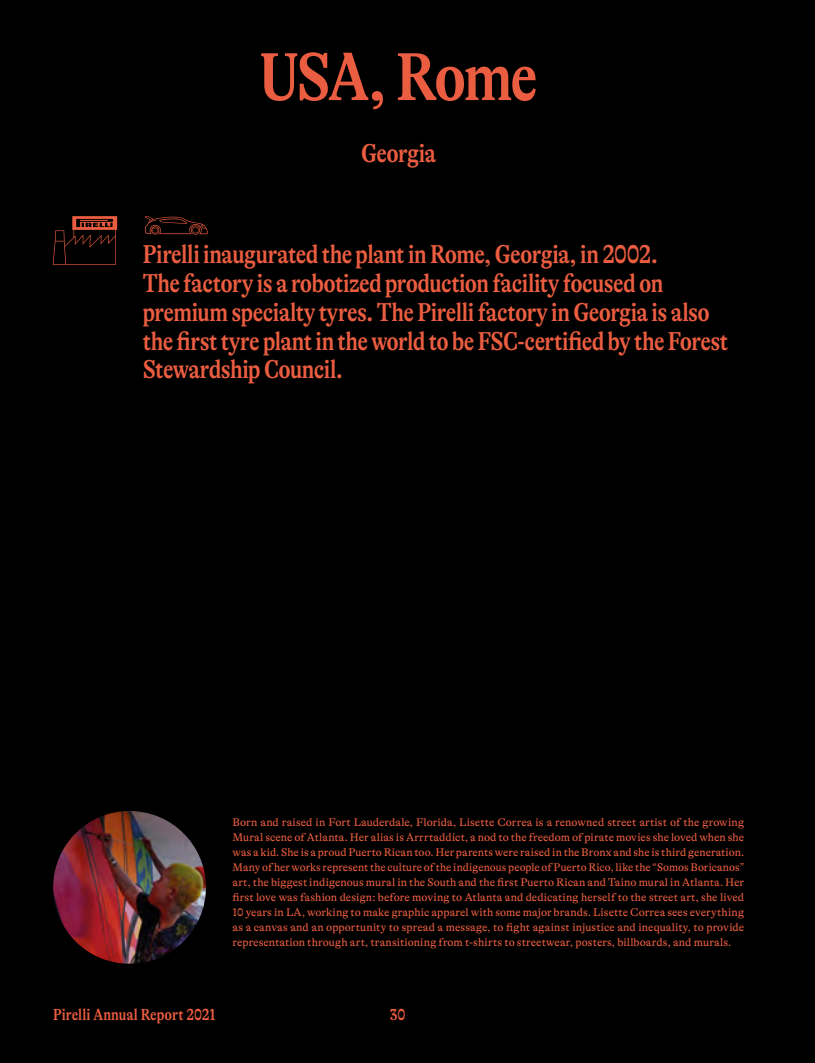
<style>
.page{position:relative;width:815px;height:1063px;background:#000}
.page>*{position:absolute;margin:0;border:0;box-sizing:border-box;transform-origin:0 0}
.t1{font:500 condensed 68.75px "GT Alpina";color:#eb5d40}
.t2{font:500 condensed 26.25px/28.8px "GT Alpina";letter-spacing:-.015em;color:#eb5d40}
.t3{font:500 condensed 16.25px "GT Alpina";letter-spacing:.005em;color:#eb5d40}
.t4{font:11.25px/15px "GT Alpina";letter-spacing:.01em;color:#eb5d40;text-align:justify}
</style>
<div class="page">
<img style="left:53px;top:811px;width:153px;height:153px;border-radius:76px">
<svg style="left:53px;top:216px;width:64px;height:49px"></svg>
<svg style="left:145px;top:216px;width:63px;height:19px"></svg>
<h1 class="t1" style="left:259px;top:39px;width:280px">USA, Rome</h1>
<h2 class="t2" style="left:361px;top:140px;width:76px">Georgia</h2>
<p class="t2" style="left:143px;top:240px;width:587px">Pirelli inaugurated the plant in Rome, Georgia, in 2002.<br>The factory is a robotized production facility focused on premium specialty tyres. The Pirelli factory in Georgia is also the first tyre plant in the world to be FSC-certified by the Forest Stewardship Council.</p>
<p class="t4" style="left:233px;top:815px;width:513px">Born and raised in Fort Lauderdale, Florida, Lisette Correa is a renowned street artist of the growing Mural scene of Atlanta. Her alias is Arrrtaddict, a nod to the freedom of pirate movies she loved when she was a kid. She is a proud Puerto Rican too. Her parents were raised in the Bronx and she is third generation.<br>Many of her works represent the culture of the indigenous people of Puerto Rico, like the “Somos Boricanos” art, the biggest indigenous mural in the South and the first Puerto Rican and Taino mural in Atlanta. Her first love was fashion design: before moving to Atlanta and dedicating herself to the street art, she lived 10 years in LA, working to make graphic apparel with some major brands. Lisette Correa sees everything as a canvas and an opportunity to spread a message, to fight against injustice and inequality, to provide representation through art, transitioning from t-shirts to streetwear, posters, billboards, and murals.</p>
<h3 class="t3" style="left:53px;top:1005px;width:164px">Pirelli Annual Report 2021</h3>
<h3 class="t3" style="left:390px;top:1005px;width:17px">30</h3>
</div>
